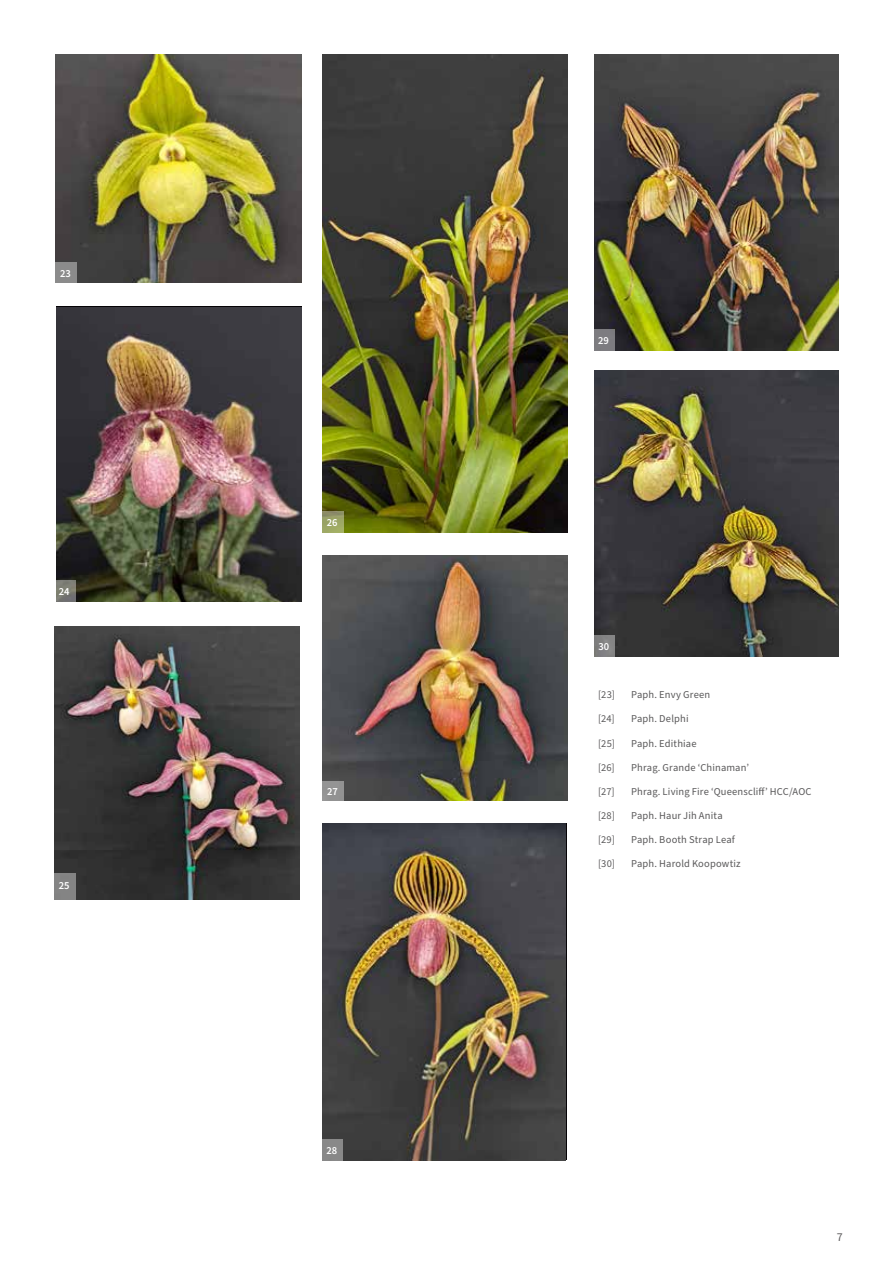
<style>
.page{position:relative;width:893px;height:1263px;background:#fff}
.page>*{position:absolute;margin:0;border:0;box-sizing:border-box;transform-origin:0 0}
.t1{font:12px "Source Sans Pro";color:#5a595a}
.t2{font:10.5px "Source Sans Pro";letter-spacing:.015em;color:#5a595a}
.t3{font:600 10.5px "Source Sans Pro";color:#fff}
</style>
<div class="page">
<img style="left:56px;top:54px;width:245px;height:229px">
<div style="left:55px;top:262px;width:22px;height:21px;background:#8b8b8b"></div>
<img style="left:322px;top:824px;width:243px;height:336px">
<img style="left:594px;top:54px;width:245px;height:296px">
<img style="left:594px;top:371px;width:245px;height:285px">
<div style="left:322px;top:1139px;width:21px;height:22px;background:#888"></div>
<div style="left:593px;top:329px;width:22px;height:22px;background:#7d7c80"></div>
<div style="left:594px;top:635px;width:21px;height:22px;background:#818183"></div>
<img style="left:56px;top:307px;width:245px;height:294px">
<img style="left:322px;top:54px;width:245px;height:479px">
<img style="left:322px;top:555px;width:246px;height:245px">
<svg style="left:56px;top:580px;width:19px;height:21px"></svg>
<div style="left:322px;top:511px;width:21px;height:22px;background:linear-gradient(to bottom,#8d9068,#a3b265)"></div>
<img style="left:54px;top:626px;width:245px;height:274px">
<div style="left:54px;top:873px;width:21px;height:27px;background:#848484"></div>
<div style="left:322px;top:781px;width:22px;height:19px;background:#929292"></div>
<p class="t3" style="left:60px;top:266px;width:12px">23</p>
<p class="t3" style="left:59px;top:584px;width:12px">24</p>
<p class="t3" style="left:59px;top:878px;width:12px">25</p>
<p class="t3" style="left:327px;top:516px;width:12px">26</p>
<p class="t3" style="left:327px;top:785px;width:12px">27</p>
<p class="t3" style="left:327px;top:1143px;width:12px">28</p>
<p class="t3" style="left:598px;top:334px;width:12px">29</p>
<p class="t3" style="left:598px;top:639px;width:12px">30</p>
<p class="t2" style="left:598px;top:688px;width:18px">[23]</p>
<p class="t2" style="left:631px;top:688px;width:81px">Paph. Envy Green</p>
<p class="t2" style="left:598px;top:712px;width:18px">[24]</p>
<p class="t2" style="left:631px;top:712px;width:59px">Paph. Delphi</p>
<p class="t2" style="left:598px;top:736px;width:18px">[25]</p>
<p class="t2" style="left:631px;top:736px;width:67px">Paph. Edithiae</p>
<p class="t2" style="left:598px;top:760px;width:18px">[26]</p>
<p class="t2" style="left:631px;top:760px;width:120px">Phrag. Grande ‘Chinaman’</p>
<p class="t2" style="left:598px;top:784px;width:18px">[27]</p>
<p class="t2" style="left:631px;top:784px;width:182px">Phrag. Living Fire ‘Queenscliff’ HCC/AOC</p>
<p class="t2" style="left:598px;top:808px;width:18px">[28]</p>
<p class="t2" style="left:631px;top:808px;width:93px">Paph. Haur Jih Anita</p>
<p class="t2" style="left:598px;top:833px;width:18px">[29]</p>
<p class="t2" style="left:631px;top:833px;width:105px">Paph. Booth Strap Leaf</p>
<p class="t2" style="left:598px;top:857px;width:18px">[30]</p>
<p class="t2" style="left:631px;top:857px;width:111px">Paph. Harold Koopowtiz</p>
<p class="t1" style="left:837px;top:1229px;width:7px">7</p>
</div>
